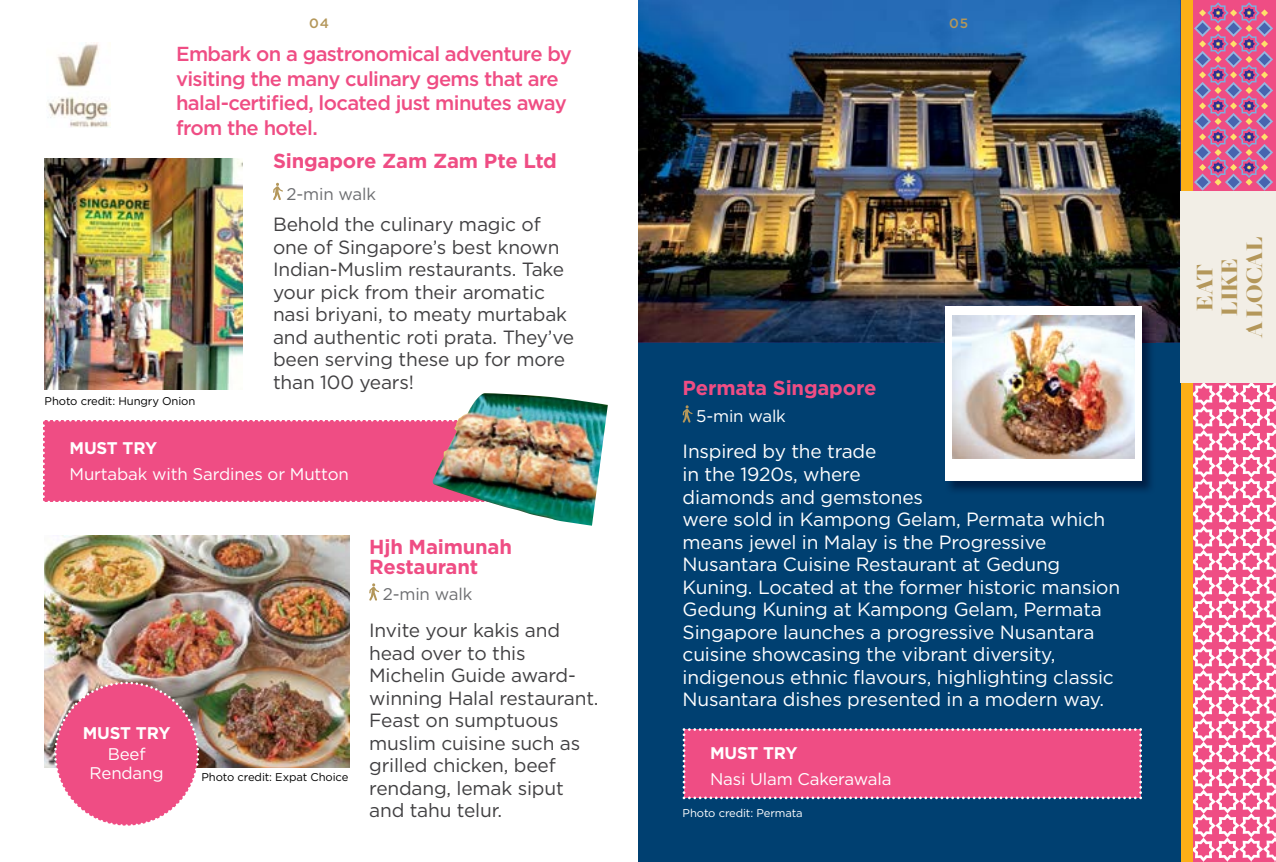
<style>
.page{position:relative;width:1276px;height:862px;background:#fff}
.page>*{position:absolute;margin:0;border:0;box-sizing:border-box;transform-origin:0 0}
.t1{font:900 24.75px/24.8px "Freight Big";color:#b4975a;text-align:center}
.t2{font:500 20.25px/24.8px "Gotham";letter-spacing:-.03em;color:#ef4d84}
.t3{font:700 20.25px/20.2px "Gotham";letter-spacing:-.01em;color:#ef4d84}
.t4{font:19.12px/22.5px "Gotham";letter-spacing:-.01em;color:#fff}
.t5{font:19.12px/22.5px "Gotham";letter-spacing:-.01em;color:#414042}
.t6{font:16.88px/19.1px "Gotham";letter-spacing:-.01em;color:#fff;text-align:center}
.t7{font:700 16.88px "Gotham";letter-spacing:-.01em;color:#fff}
.t8{font:16.88px "Gotham";letter-spacing:-.01em;color:#6d6e71}
.t9{font:500 13.5px "Gotham";color:#b4975a}
.t10{font:11.25px "Gotham";letter-spacing:-.01em;color:#000}
.t11{font:11.25px "Gotham";letter-spacing:-.01em;color:#fff}
</style>
<div class="page">
<svg style="left:1191px;top:383px;width:85px;height:479px"></svg>
<div style="left:1180px;top:0;width:13px;height:861px;background:#fcaf17"></div>
<div style="left:638px;top:333px;width:542px;height:528px;background:#004071"></div>
<img style="left:638px;top:0;width:542px;height:342px">
<div style="left:43px;top:420px;width:389px;height:82px;background:#ef4d84"></div>
<div style="left:682px;top:728px;width:460px;height:70px;background:#ef4d84"></div>
<div style="left:1180px;top:191px;width:96px;height:192px;background:#f2eee6"></div>
<svg style="left:1194px;top:2px;width:79px;height:188px;background:#c66796"></svg>
<svg style="left:682px;top:405px;width:10px;height:17px"></svg>
<svg style="left:273px;top:183px;width:10px;height:17px"></svg>
<img style="left:45px;top:158px;width:198px;height:231px">
<img style="left:432px;top:393px;width:176px;height:132px">
<img style="left:944px;top:305px;width:211px;height:186px">
<div style="left:945px;top:306px;width:197px;height:175px;background:#fff"></div>
<img style="left:952px;top:315px;width:183px;height:143px">
<img style="left:45px;top:535px;width:304px;height:231px">
<svg style="left:54px;top:681px;width:145px;height:145px;background:#e76c94"></svg>
<svg style="left:369px;top:583px;width:10px;height:17px"></svg>
<img style="left:47px;top:42px;width:63px;height:86px">
<p class="t9" style="left:309px;top:14px;width:21px">04</p>
<p class="t2" style="left:176px;top:41px;width:397px">Embark on a gastronomical adventure by visiting the many culinary gems that are halal-certified, located just minutes away from the hotel.</p>
<p class="t3" style="left:273px;top:150px;width:285px">Singapore Zam Zam Pte Ltd</p>
<p class="t8" style="left:287px;top:184px;width:91px">2-min walk</p>
<p class="t10" style="left:45px;top:395px;width:152px">Photo credit: Hungry Onion</p>
<p class="t5" style="left:273px;top:213px;width:303px">Behold the culinary magic of one of Singapore’s best known<br>Indian-Muslim restaurants. Take your pick from their aromatic nasi briyani, to meaty murtabak and authentic roti prata. They’ve been serving these up for more than 100 years!</p>
<p class="t7" style="left:70px;top:438px;width:89px">MUST TRY</p>
<p class="t6" style="left:70px;top:464px;width:281px">Murtabak with Sardines or Mutton</p>
<p class="t7" style="left:83px;top:722px;width:89px">MUST TRY</p>
<p class="t6" style="left:90px;top:743px;width:75px">Beef<br>Rendang</p>
<p class="t10" style="left:201px;top:770px;width:148px">Photo credit: Expat Choice</p>
<p class="t3" style="left:369px;top:535px;width:144px">Hjh Maimunah<br>Restaurant</p>
<p class="t8" style="left:383px;top:584px;width:91px">2-min walk</p>
<p class="t5" style="left:369px;top:618px;width:231px">Invite your kakis and head over to this<br>Michelin Guide award&shy;winning Halal restaurant.<br>Feast on sumptuous muslim cuisine such as grilled chicken, beef rendang, lemak siput and tahu telur.</p>
<p class="t9" style="left:949px;top:14px;width:21px">05</p>
<p class="t3" style="left:682px;top:377px;width:195px">Permata Singapore</p>
<p class="t6" style="left:696px;top:406px;width:91px">5-min walk</p>
<p class="t4" style="left:682px;top:440px;width:439px">Inspired by the trade<br>in the 1920s, where<br>diamonds and gemstones<br>were sold in Kampong Gelam, Permata which means jewel in Malay is the Progressive Nusantara Cuisine Restaurant at Gedung Kuning. Located at the former historic mansion Gedung Kuning at Kampong Gelam, Permata Singapore launches a progressive Nusantara cuisine showcasing the vibrant diversity, indigenous ethnic flavours, highlighting classic Nusantara dishes presented in a modern way.</p>
<p class="t7" style="left:710px;top:742px;width:89px">MUST TRY</p>
<p class="t6" style="left:710px;top:768px;width:183px">Nasi Ulam Cakerawala</p>
<p class="t11" style="left:682px;top:806px;width:121px">Photo credit: Permata</p>
<p class="t1" style="left:1193px;top:338px;width:103px;rotate:-90deg">EAT<br>LIKE<br>A LOCAL</p>
</div>
